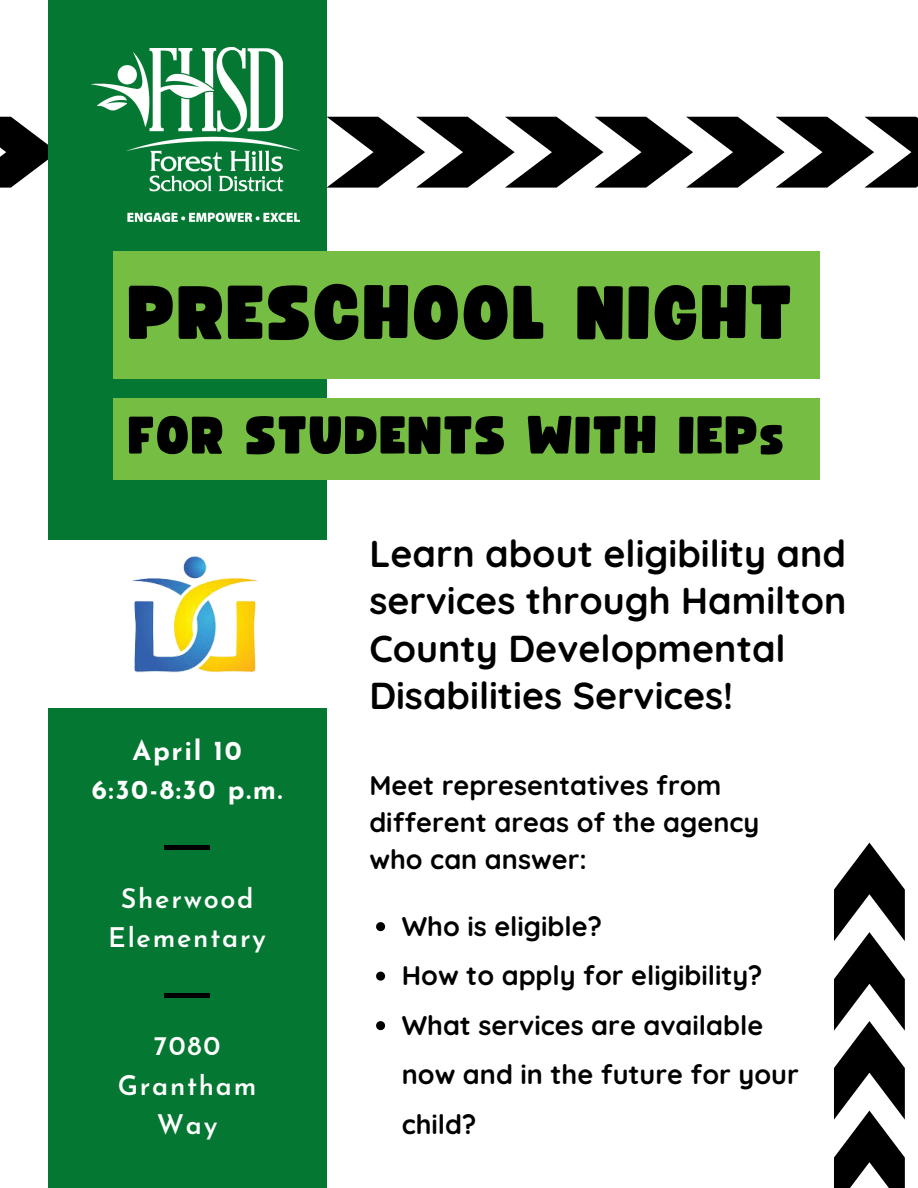
<style>
.page{position:relative;width:918px;height:1188px;background:#fff}
.page>*{position:absolute;margin:0;border:0;box-sizing:border-box;transform-origin:0 0}
.t1{font:75px "Funtastic";letter-spacing:.035em;color:#000}
.t2{font:52.5px "Funtastic";letter-spacing:.035em;color:#000}
.t3{font:700 37.5px/47.2px "Quicksand";color:#000}
.t4{font:700 27px/49.5px "Quicksand";color:#000}
.t5{font:600 27px/39.3px "Josefin Sans";letter-spacing:.065em;color:#fff;text-align:center}
.t6{font:700 27px/39.3px "Josefin Sans";letter-spacing:.065em;color:#fff;text-align:center}
</style>
<div class="page">
<div style="left:48px;top:0;width:278px;height:1188px;background:#047832"></div>
<hr style="left:165px;top:845px;width:45px;height:4px;background:#000">
<div style="left:113px;top:251px;width:707px;height:128px;background:#76be43"></div>
<div style="left:113px;top:398px;width:707px;height:82px;background:#76be43"></div>
<img style="left:92px;top:47px;width:208px;height:175px">
<svg style="left:0;top:117px;width:918px;height:71px"></svg>
<svg style="left:834px;top:843px;width:71px;height:345px"></svg>
<svg style="left:376px;top:922px;width:9px;height:9px"></svg>
<svg style="left:376px;top:972px;width:9px;height:9px"></svg>
<svg style="left:376px;top:1021px;width:9px;height:9px"></svg>
<div style="left:32px;top:540px;width:312px;height:167px;background:#fff"></div>
<img style="left:112px;top:556px;width:167px;height:152px">
<hr style="left:165px;top:993px;width:45px;height:4px;background:#000">
<p class="t1" style="left:129px;top:279px;width:666px">PRESCHOOL NIGHT</p>
<p class="t2" style="left:129px;top:412px;width:657px">FOR STUDENTS WITH IEPs</p>
<h1 class="t6" style="left:92px;top:733px;width:192px">April 10<br>6:30-8:30 p.m.</h1>
<h2 class="t5" style="left:108px;top:881px;width:159px">Sherwood<br>Elementary</h2>
<h3 class="t5" style="left:118px;top:1029px;width:140px">7080<br>Grantham<br>Way</h3>
<p class="t3" style="left:369px;top:529px;width:479px">Learn about eligibility and services through Hamilton<br>County Developmental<br>Disabilities Services!</p>
<p class="t4" style="left:369px;top:766px;width:391px;line-height:37.2px">Meet representatives from different areas of the agency who can answer:</p>
<h4 class="t4" style="left:402px;top:901px;width:202px">Who is eligible?</h4>
<h4 class="t4" style="left:402px;top:950px;width:362px">How to apply for eligibility?</h4>
<h4 class="t4" style="left:402px;top:1000px;width:399px">What services are available now and in the future for your child?</h4>
</div>
